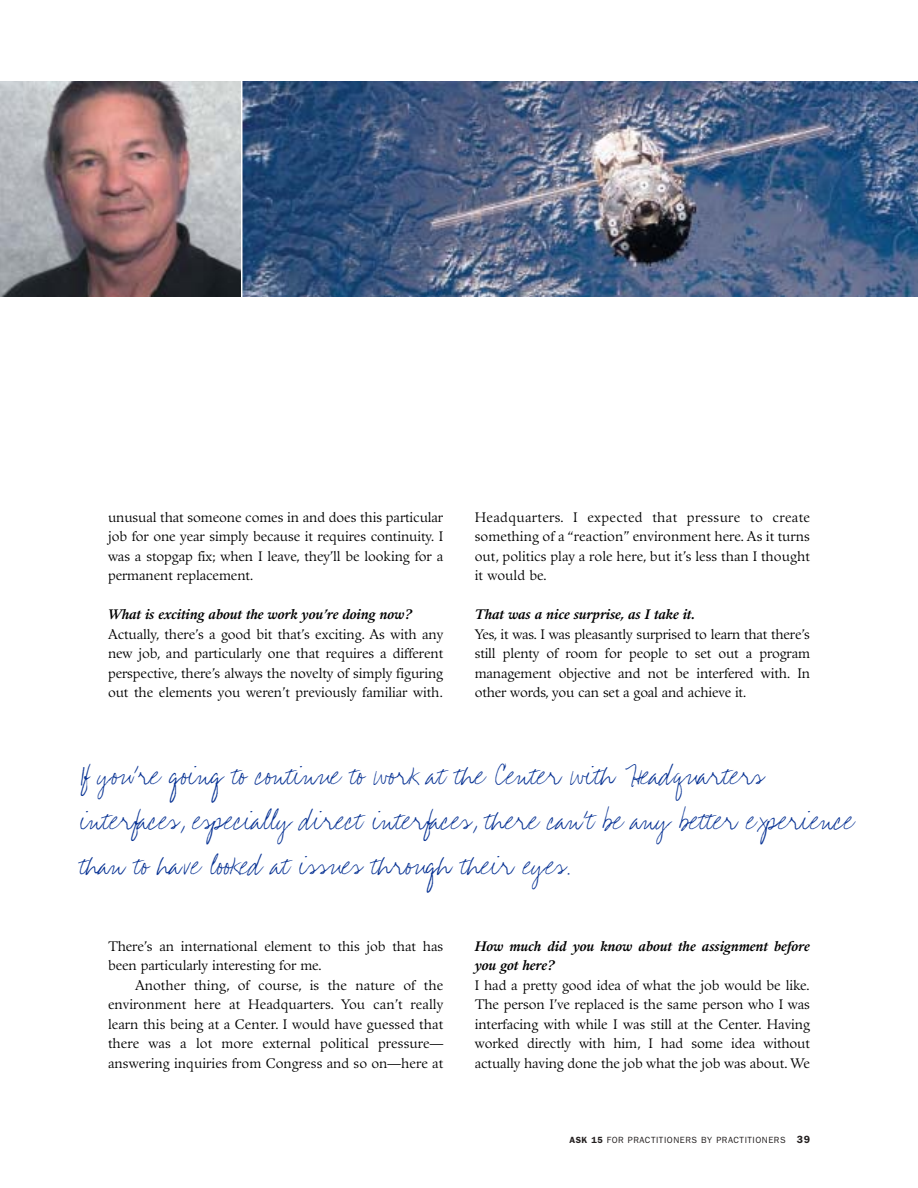
<style>
.page{position:relative;width:918px;height:1188px;background:#fff}
.page>*{position:absolute;margin:0;border:0;box-sizing:border-box;transform-origin:0 0}
.t1{font:45px/45px "Beer Dip";color:#063193}
.t2{font:13.5px/19.5px "Guardi";letter-spacing:-.005em;color:#000;text-align:justify}
.t3{font:italic 700 13.5px/19.5px "Guardi";letter-spacing:-.005em;color:#000}
.t4{font:9px "Franklin Gothic";letter-spacing:.06em;color:#231f1f}
.s1{font-weight:600}
.s2{font-weight:600;font-size:10.5px}
</style>
<div class="page">
<img style="left:242px;top:81px;width:676px;height:216px">
<svg style="left:0;top:81px;width:241px;height:216px"></svg>
<p class="t2" style="left:108px;top:509px;width:337px">unusual that someone comes in and does this particular job for one year simply because it requires continuity. I was a stopgap fix; when I leave, they’ll be looking for a permanent replacement.</p>
<p class="t3" style="left:108px;top:607px;width:306px">What is exciting about the work you’re doing now?</p>
<p class="t2" style="left:108px;top:626px;width:337px">Actually, there’s a good bit that’s exciting. As with any new job, and particularly one that requires a different perspective, there’s always the novelty of simply figuring out the elements you weren’t previously familiar with.</p>
<p class="t2" style="left:475px;top:509px;width:337px">Headquarters. I expected that pressure to create something of a “reaction” environment here. As it turns out, politics play a role here, but it’s less than I thought it would be.</p>
<p class="t3" style="left:475px;top:607px;width:222px">That was a nice surprise, as I take it.</p>
<p class="t2" style="left:475px;top:626px;width:337px">Yes, it was. I was pleasantly surprised to learn that there’s still plenty of room for people to set out a program management objective and not be interfered with. In other words, you can set a goal and achieve it.</p>
<h1 class="t1" style="left:81px;top:747px;width:776px">If you’re going to continue to work at the Center with Headquarters interfaces, especially direct interfaces, there can’t be any better experience than to have looked at issues through their eyes.</h1>
<p class="t2" style="left:108px;top:938px;width:337px">There’s an international element to this job that has been particularly interesting for me.</p>
<p class="t2" style="left:108px;top:977px;width:337px;text-indent:27px">Another thing, of course, is the nature of the environment here at Headquarters. You can’t really learn this being at a Center. I would have guessed that there was a lot more external political pressure— answering inquiries from Congress and so on—here at</p>
<p class="t3" style="left:475px;top:938px;width:337px">How much did you know about the assignment before you got here?</p>
<p class="t2" style="left:475px;top:977px;width:337px">I had a pretty good idea of what the job would be like.<br>The person I’ve replaced is the same person who I was interfacing with while I was still at the Center. Having worked directly with him, I had some idea without actually having done the job what the job was about. We</p>
<p class="t4" style="left:569px;top:1137px;width:242px"><span class="s1">ASK 15</span> FOR PRACTITIONERS BY PRACTITIONERS <span class="s2">39</span></p>
</div>
